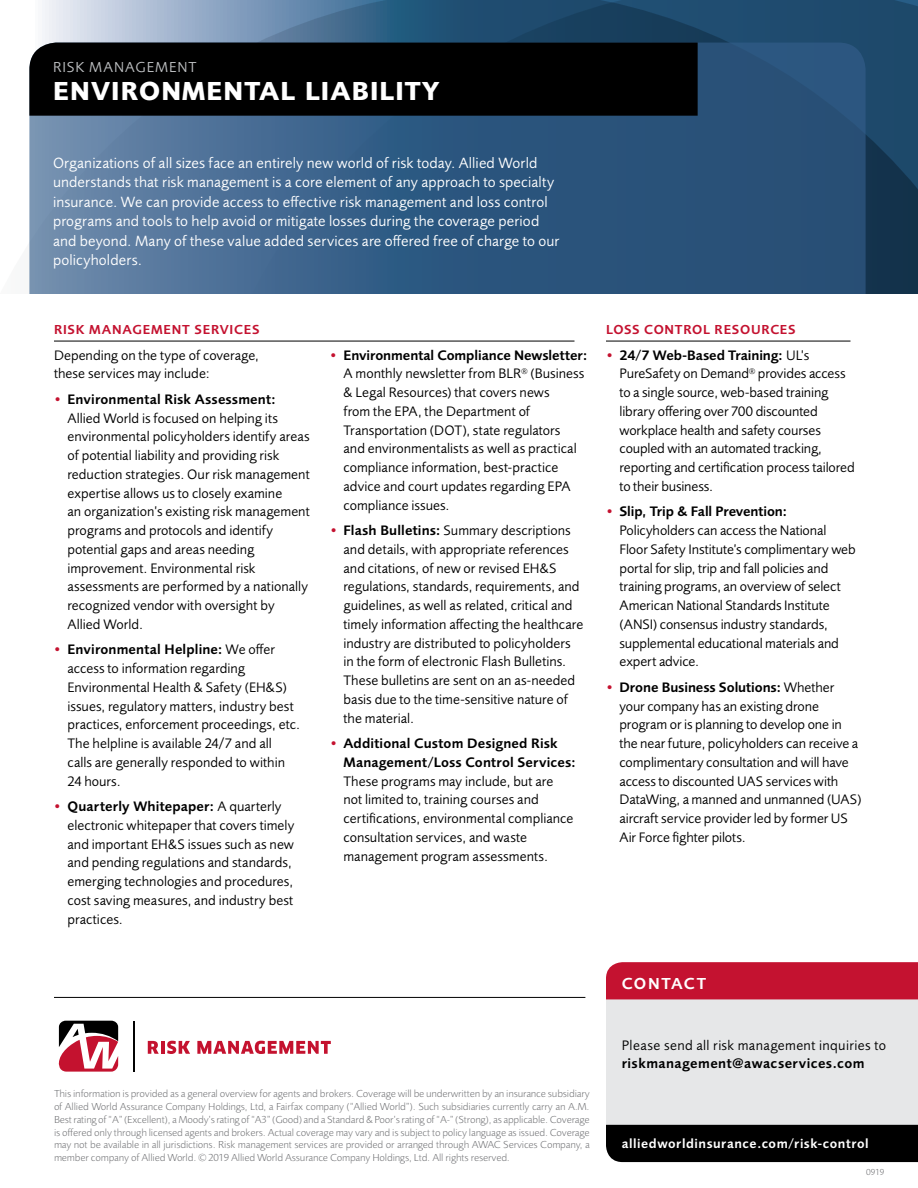
<style>
.page{position:relative;width:918px;height:1188px;background:#fff}
.page>*{position:absolute;margin:0;border:0;box-sizing:border-box;transform-origin:0 0}
.t1{font:700 27px "Foundry Sans";letter-spacing:.04em;color:#fff}
.t2{font:600 16.5px "Foundry Sans";letter-spacing:.09em;color:#fff}
.t3{font:15.3px/19.5px "Foundry Sans";letter-spacing:.01em;color:#fff}
.t4{font:15px "Foundry Sans";letter-spacing:.065em;color:#bcbec0}
.t5{font:14.25px/18.8px "Foundry Sans";color:#000}
.t6{font:600 14.25px/18.8px "Foundry Sans";letter-spacing:.015em;color:#000}
.t7{font:14.25px "Foundry Sans";letter-spacing:.03em;color:#000}
.t8{font:600 13.5px "Foundry Sans";letter-spacing:.055em;color:#c41230}
.t9{font:600 13.5px "Foundry Sans";letter-spacing:.04em;color:#fff}
.t10{font:300 10.5px/12.8px "Foundry Sans";letter-spacing:-.005em;color:#6d6e71;text-align:justify}
.t11{font:300 9px "Foundry Sans";color:#6d6e71}
.s1{color:#c41230}
.s2{font-weight:600}
.s3{font-weight:400;color:#c41230}
</style>
<div class="page">
<svg style="left:190px;top:0;width:728px;height:294px;background:#295171"></svg>
<svg style="left:29px;top:43px;width:837px;height:251px;background:#395f86"></svg>
<hr style="left:54px;top:341px;width:520px;height:1px;background:#000">
<hr style="left:606px;top:341px;width:244px;height:1px;background:#000">
<div style="left:29px;top:43px;width:669px;height:73px;background:#000"></div>
<div style="left:606px;top:989px;width:312px;height:145px;background:#e6e7e8"></div>
<div style="left:606px;top:962px;width:312px;height:37px;background:#c41230"></div>
<div style="left:606px;top:1125px;width:312px;height:37px;background:#000"></div>
<hr style="left:54px;top:997px;width:531px;height:1px;background:#000">
<svg style="left:148px;top:1041px;width:42px;height:13px"></svg>
<svg style="left:197px;top:1041px;width:134px;height:13px"></svg>
<svg style="left:57px;top:1019px;width:63px;height:55px"></svg>
<svg style="left:58px;top:1021px;width:60px;height:51px"></svg>
<hr style="left:133px;top:1021px;width:1px;height:51px;background:#010101">
<p class="t4" style="left:53px;top:59px;width:145px">RISK MANAGEMENT</p>
<h1 class="t1" style="left:53px;top:75px;width:388px">ENVIRONMENTAL LIABILITY</h1>
<p class="t3" style="left:53px;top:153px;width:508px">Organizations of all sizes face an entirely new world of risk today. Allied World understands that risk management is a core element of any approach to specialty insurance. We can provide access to effective risk management and loss control programs and tools to help avoid or mitigate losses during the coverage period and beyond. Many of these value added services are offered free of charge to our policyholders.</p>
<p class="t8" style="left:54px;top:322px;width:207px">RISK MANAGEMENT SERVICES</p>
<p class="t5" style="left:54px;top:346px;width:206px">Depending on the type of coverage, these services may include:</p>
<p class="t5" style="left:67px;top:390px;width:244px;text-indent:-13px"><span class="s1">•</span> <span class="s2">Environmental Risk Assessment:<br></span>Allied World is focused on helping its environmental policyholders identify areas of potential liability and providing risk reduction strategies. Our risk management expertise allows us to closely examine<br>an organization’s existing risk management programs and protocols and identify potential gaps and areas needing improvement. Environmental risk assessments are performed by a nationally recognized vendor with oversight by Allied World.</p>
<p class="t5" style="left:67px;top:641px;width:234px;text-indent:-13px"><span class="s1">•</span> <span class="s2">Environmental Helpline:</span> We offer access to information regarding Environmental Health &amp; Safety (EH&amp;S) issues, regulatory matters, industry best practices, enforcement proceedings, etc.<br>The helpline is available 24/7 and all<br>calls are generally responded to within 24 hours.</p>
<p class="t5" style="left:67px;top:797px;width:228px;text-indent:-13px"><span class="s1">•</span> <span class="s2">Quarterly Whitepaper:</span> A quarterly electronic whitepaper that covers timely and important EH&amp;S issues such as new and pending regulations and standards, emerging technologies and procedures, cost saving measures, and industry best practices.</p>
<p class="t5" style="left:343px;top:346px;width:245px;text-indent:-13px"><span class="s1">•</span> <span class="s2">Environmental Compliance Newsletter:<br></span>A monthly newsletter from BLR<sup>®</sup> (Business &amp; Legal Resources) that covers news<br>from the EPA, the Department of Transportation (DOT), state regulators<br>and environmentalists as well as practical compliance information, best-practice advice and court updates regarding EPA compliance issues.</p>
<p class="t5" style="left:344px;top:521px;width:241px;text-indent:-13px"><span class="s1">•</span> <span class="s2">Flash Bulletins:</span> Summary descriptions and details, with appropriate references and citations, of new or revised EH&amp;S regulations, standards, requirements, and guidelines, as well as related, critical and timely information affecting the healthcare industry are distributed to policyholders in the form of electronic Flash Bulletins.<br>These bulletins are sent on an as-needed basis due to the time-sensitive nature of the material.</p>
<p class="t6" style="left:344px;top:734px;width:234px;text-indent:-13px"><span class="s3">•</span> Additional Custom Designed Risk<br>Management/Loss Control Services:</p>
<p class="t5" style="left:344px;top:772px;width:231px">These programs may include, but are not limited to, training courses and certifications, environmental compliance consultation services, and waste management program assessments.</p>
<p class="t8" style="left:606px;top:322px;width:191px">LOSS CONTROL RESOURCES</p>
<p class="t5" style="left:619px;top:346px;width:237px;text-indent:-13px"><span class="s1">•</span> <span class="s2">24/7 Web-Based Training:</span> UL’s PureSafety on Demand<sup>®</sup> provides access to a single source, web-based training library offering over 700 discounted workplace health and safety courses coupled with an automated tracking, reporting and certification process tailored to their business.</p>
<p class="t5" style="left:620px;top:503px;width:238px;text-indent:-13px"><span class="s1">•</span> <span class="s2">Slip, Trip &amp; Fall Prevention:<br></span>Policyholders can access the National Floor Safety Institute’s complimentary web portal for slip, trip and fall policies and training programs, an overview of select American National Standards Institute (ANSI) consensus industry standards, supplemental educational materials and expert advice.</p>
<p class="t5" style="left:619px;top:678px;width:244px;text-indent:-13px"><span class="s1">•</span> <span class="s2">Drone Business Solutions:</span> Whether your company has an existing drone program or is planning to develop one in the near future, policyholders can receive a complimentary consultation and will have access to discounted UAS services with DataWing, a manned and unmanned (UAS) aircraft service provider led by former US Air Force fighter pilots.</p>
<p class="t10" style="left:54px;top:1088px;width:537px">This information is provided as a general overview for agents and brokers. Coverage will be underwritten by an insurance subsidiary of Allied World Assurance Company Holdings, Ltd, a Fairfax company (“Allied World”). Such subsidiaries currently carry an A.M.<br>Best rating of “A” (Excellent), a Moody’s rating of “A3” (Good) and a Standard &amp; Poor’s rating of “A-” (Strong), as applicable. Coverage is offered only through licensed agents and brokers. Actual coverage may vary and is subject to policy language as issued. Coverage may not be available in all jurisdictions. Risk management services are provided or arranged through AWAC Services Company, a member company of Allied World. © 2019 Allied World Assurance Company Holdings, Ltd. All rights reserved.</p>
<p class="t2" style="left:622px;top:974px;width:86px">CONTACT</p>
<p class="t7" style="left:622px;top:1037px;width:266px">Please send all risk management inquiries to</p>
<p class="t6" style="left:622px;top:1054px;width:244px">riskmanagement@awacservices.com</p>
<p class="t9" style="left:622px;top:1136px;width:248px">alliedworldinsurance.com/risk-control</p>
<p class="t11" style="left:866px;top:1167px;width:19px">0919</p>
</div>
